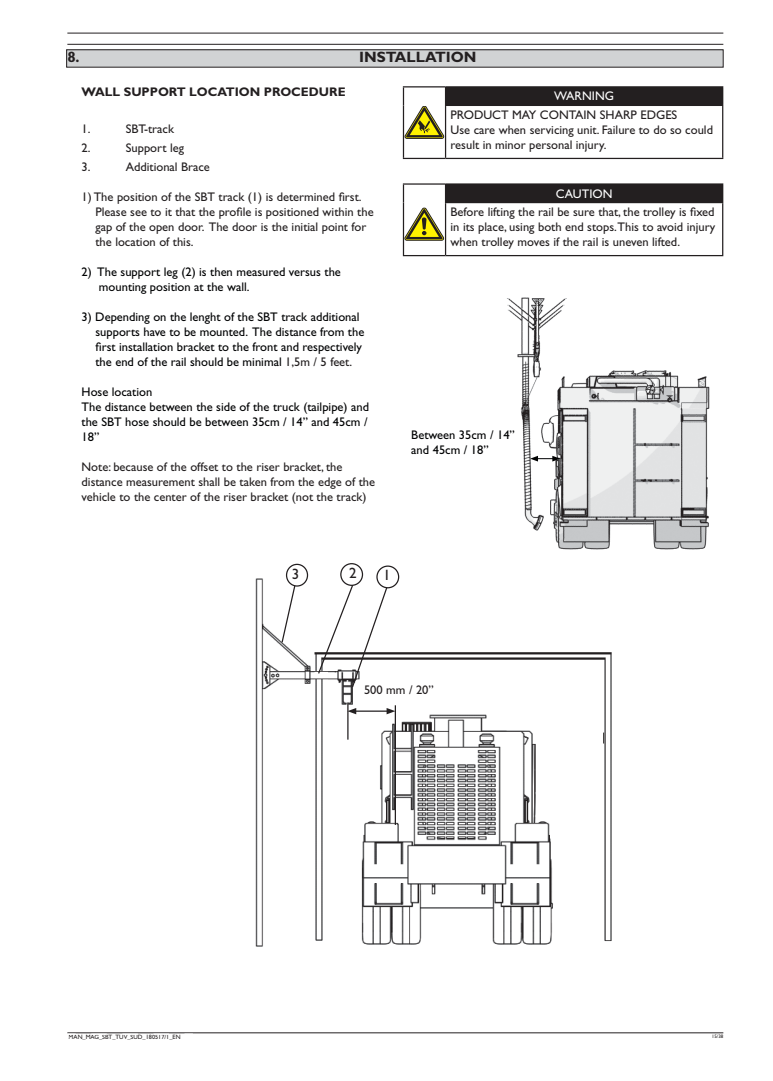
<style>
.page{position:relative;width:773px;height:1081px;background:#fff}
.page>*{position:absolute;margin:0;border:0;box-sizing:border-box;transform-origin:0 0}
.t1{font:700 15px "Gill Sans Std";color:#231f20}
.t2{font:15px "Gill Sans Std";color:#231f20}
.t3{font:12.5px/15px "Gill Sans Std";color:#231f20}
.t4{font:12.5px/15px "Gill Sans Std";color:#010203}
.t5{font:700 12.5px "Gill Sans Std";color:#231f20}
.t6{font:12.5px "Gill Sans Std";color:#fff}
.t7{font:6.25px "Gill Sans Std";color:#231f20}
.t8{font:5px "Gill Sans Std";color:#231f20}
.s1{color:#231f20}
</style>
<div class="page">
<div style="left:67px;top:50px;width:656px;height:17px;background:#d1d3d4"></div>
<img style="left:255px;top:576px;width:357px;height:371px">
<svg style="left:280px;top:584px;width:16px;height:60px"></svg>
<svg style="left:317px;top:583px;width:71px;height:105px"></svg>
<div style="left:286px;top:564px;width:22px;height:22px;border:1px solid #231f20;border-radius:50%"></div>
<div style="left:340px;top:563px;width:23px;height:23px;border:1px solid #231f20;border-radius:50%"></div>
<div style="left:376px;top:565px;width:23px;height:23px;border:1px solid #231f20;border-radius:50%"></div>
<hr style="left:347px;top:702px;width:1px;height:37px;background:#231f20">
<hr style="left:354px;top:710px;width:34px;height:2px;background:#231f20">
<svg style="left:347px;top:708px;width:9px;height:6px"></svg>
<svg style="left:386px;top:708px;width:8px;height:6px"></svg>
<hr style="left:394px;top:705px;width:2px;height:120px;background:#231f20">
<img style="left:507px;top:297px;width:203px;height:253px">
<svg style="left:530px;top:456px;width:30px;height:5px"></svg>
<hr style="left:67px;top:44px;width:656px;height:1px;background:#231f20">
<hr style="left:67px;top:33px;width:656px;height:1px;background:#231f20">
<hr style="left:67px;top:1032px;width:656px;height:1px;background:#231f20">
<div style="left:445px;top:87px;width:277px;height:18px;background:#231f20"></div>
<hr style="left:403px;top:86px;width:42px;height:1px;background:#231f20">
<hr style="left:445px;top:86px;width:278px;height:1px;background:#231f20">
<svg style="left:403px;top:87px;width:42px;height:52px"></svg>
<svg style="left:722px;top:87px;width:1px;height:18px"></svg>
<hr style="left:403px;top:105px;width:1px;height:53px;background:#231f20">
<hr style="left:445px;top:105px;width:278px;height:1px;background:#231f20">
<hr style="left:445px;top:106px;width:1px;height:52px;background:#231f20">
<hr style="left:722px;top:106px;width:1px;height:52px;background:#231f20">
<hr style="left:403px;top:158px;width:42px;height:1px;background:#231f20">
<hr style="left:445px;top:158px;width:278px;height:1px;background:#231f20">
<div style="left:411px;top:430px;width:109px;height:36px;background:#fff"></div>
<div style="left:445px;top:184px;width:277px;height:19px;background:#231f20"></div>
<hr style="left:403px;top:183px;width:42px;height:2px;background:#231f20">
<hr style="left:445px;top:183px;width:278px;height:2px;background:#231f20">
<svg style="left:722px;top:185px;width:1px;height:17px"></svg>
<hr style="left:403px;top:203px;width:1px;height:52px;background:#231f20">
<hr style="left:445px;top:202px;width:278px;height:1px;background:#231f20">
<hr style="left:445px;top:203px;width:1px;height:52px;background:#231f20">
<hr style="left:722px;top:203px;width:1px;height:52px;background:#231f20">
<hr style="left:403px;top:255px;width:42px;height:1px;background:#231f20">
<hr style="left:445px;top:255px;width:278px;height:1px;background:#231f20">
<svg style="left:403px;top:185px;width:43px;height:55px"></svg>
<svg style="left:67px;top:1033px;width:126px;height:1px"></svg>
<p class="t1" style="left:67px;top:48px;width:14px">8.</p>
<p class="t1" style="left:359px;top:48px;width:119px">INSTALLATION</p>
<p class="t5" style="left:81px;top:84px;width:265px">WALL SUPPORT LOCATION PROCEDURE</p>
<p class="t3" style="left:81px;top:122px;width:10px">1.</p>
<p class="t3" style="left:126px;top:122px;width:50px">SBT-track</p>
<p class="t3" style="left:81px;top:141px;width:10px">2.</p>
<p class="t3" style="left:126px;top:141px;width:60px">Support leg</p>
<p class="t3" style="left:81px;top:159px;width:10px">3.</p>
<p class="t3" style="left:126px;top:159px;width:86px">Additional Brace</p>
<p class="t3" style="left:95px;top:189px;width:279px;text-indent:-14px">1) The position of the SBT track (1) is determined first.<br>Please see to it that the profile is positioned within the gap of the open door. The door is the initial point for the location of this.</p>
<p class="t4" style="left:99px;top:264px;width:243px;text-indent:-17px">2) The support leg (2) is then measured versus the mounting position at the wall.</p>
<p class="t4" style="left:95px;top:309px;width:270px;text-indent:-14px">3) Depending on the lenght of the SBT track additional supports have to be mounted. The distance from the first installation bracket to the front and respectively the end of the rail should be minimal <span class="s1">1,5m / 5 feet.</span></p>
<p class="t4" style="left:81px;top:384px;width:289px">Hose location<br>The distance between the side of the truck (tailpipe) and the SBT hose should be between 35cm / 14” and 45cm /<br>18”</p>
<p class="t3" style="left:81px;top:459px;width:295px">Note: because of the offset to the riser bracket, the distance measurement shall be taken from the edge of the vehicle to the center of the riser bracket (not the track)</p>
<p class="t6" style="left:554px;top:89px;width:61px">WARNING</p>
<p class="t3" style="left:450px;top:107px;width:264px">PRODUCT MAY CONTAIN SHARP EDGES<br>Use care when servicing unit. Failure to do so could result in minor personal injury.</p>
<p class="t6" style="left:555px;top:186px;width:58px">CAUTION</p>
<p class="t3" style="left:450px;top:204px;width:266px;text-align:justify">Before lifting the rail be sure that, the trolley is fixed in its place, using both end stops.This to avoid injury when trolley moves if the rail is uneven lifted.</p>
<p class="t4" style="left:411px;top:427px;width:105px">Between 35cm / 14” and 45cm / 18”</p>
<p class="t2" style="left:292px;top:565px;width:9px">3</p>
<p class="t2" style="left:349px;top:564px;width:9px">2</p>
<p class="t2" style="left:383px;top:567px;width:9px">1</p>
<p class="t3" style="left:364px;top:683px;width:71px">500 mm / 20”</p>
<p class="t8" style="left:73px;top:1034px;width:49px">PUM_SBT_091102_EN</p>
<p class="t8" style="left:711px;top:1033px;width:13px">15/38</p>
<p class="t7" style="left:69px;top:1033px;width:113px">MAN_MAG_SBT_TUV_SUD_180517/1_EN</p>
</div>
